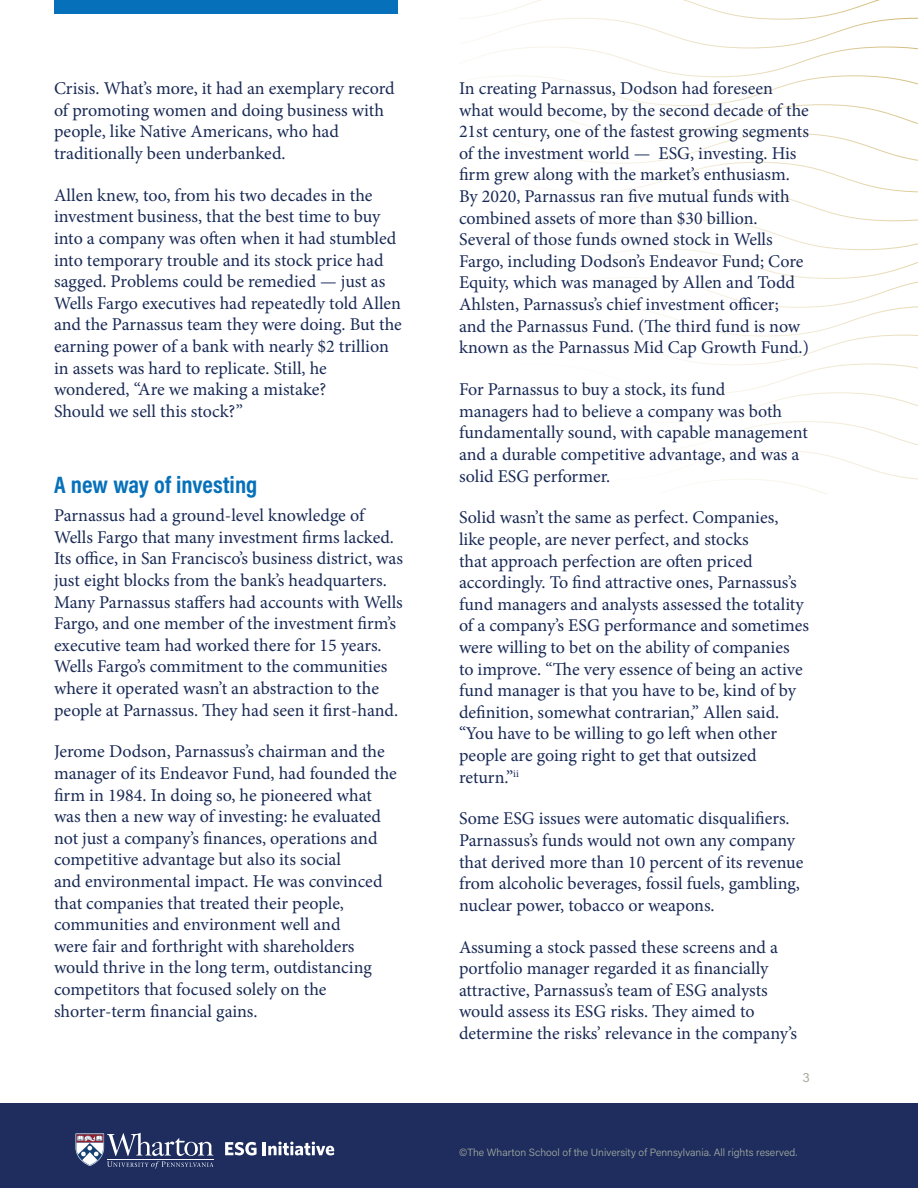
<style>
.page{position:relative;width:918px;height:1188px;background:#fff}
.page>*{position:absolute;margin:0;border:0;box-sizing:border-box;transform-origin:0 0}
.t1{font:24px "Acumin Variable Concept";color:#0671ba}
.t2{font:18px/21.6px "Minion Pro";letter-spacing:-.005em;color:#192a55}
.t3{font:13.5px "Acumin Pro";color:#a8aea1}
.t4{font:300 10.5px "Acumin Pro";color:#a8aea1}
</style>
<div class="page">
<svg style="left:459px;top:0;width:459px;height:494px"></svg>
<div style="left:0;top:1104px;width:918px;height:84px;background:#1e2d5e"></div>
<svg style="left:76px;top:1133px;width:137px;height:36px"></svg>
<svg style="left:225px;top:1142px;width:32px;height:13px"></svg>
<svg style="left:263px;top:1142px;width:71px;height:13px"></svg>
<div style="left:54px;top:0;width:343px;height:14px;background:#0671ba"></div>
<p class="t2" style="left:54px;top:78px;width:342px">Crisis. What’s more, it had an exemplary record of promoting women and doing business with people, like Native Americans, who had traditionally been underbanked.</p>
<p class="t2" style="left:54px;top:184px;width:349px">Allen knew, too, from his two decades in the investment business, that the best time to buy into a company was often when it had stumbled into temporary trouble and its stock price had sagged. Problems could be remedied — just as Wells Fargo executives had repeatedly told Allen and the Parnassus team they were doing. But the earning power of a bank with nearly $2 trillion in assets was hard to replicate. Still, he wondered, “Are we making a mistake?<br>Should we sell this stock?”</p>
<h1 class="t1" style="left:54px;top:468px;width:205px">A new way of investing</h1>
<p class="t2" style="left:54px;top:505px;width:350px">Parnassus had a ground-level knowledge of Wells Fargo that many investment firms lacked.<br>Its office, in San Francisco’s business district, was just eight blocks from the bank’s headquarters.<br>Many Parnassus staffers had accounts with Wells Fargo, and one member of the investment firm’s executive team had worked there for 15 years.<br>Wells Fargo’s commitment to the communities where it operated wasn’t an abstraction to the people at Parnassus. They had seen it first-hand.</p>
<p class="t2" style="left:54px;top:741px;width:344px">Jerome Dodson, Parnassus’s chairman and the manager of its Endeavor Fund, had founded the firm in 1984. In doing so, he pioneered what was then a new way of investing: he evaluated not just a company’s finances, operations and competitive advantage but also its social<br>and environmental impact. He was convinced that companies that treated their people, communities and environment well and<br>were fair and forthright with shareholders would thrive in the long term, outdistancing competitors that focused solely on the shorter-term financial gains.</p>
<p class="t2" style="left:459px;top:78px;width:351px">In creating Parnassus, Dodson had foreseen what would become, by the second decade of the 21st century, one of the fastest growing segments of the investment world — ESG, investing. His firm grew along with the market’s enthusiasm.<br>By 2020, Parnassus ran five mutual funds with combined assets of more than $30 billion.<br>Several of those funds owned stock in Wells Fargo, including Dodson’s Endeavor Fund; Core Equity, which was managed by Allen and Todd Ahlsten, Parnassus’s chief investment officer; and the Parnassus Fund. (The third fund is now known as the Parnassus Mid Cap Growth Fund.)</p>
<p class="t2" style="left:459px;top:379px;width:350px">For Parnassus to buy a stock, its fund<br>managers had to believe a company was both fundamentally sound, with capable management and a durable competitive advantage, and was a solid ESG performer.</p>
<p class="t2" style="left:459px;top:507px;width:351px">Solid wasn’t the same as perfect. Companies,<br>like people, are never perfect, and stocks<br>that approach perfection are often priced accordingly. To find attractive ones, Parnassus’s fund managers and analysts assessed the totality of a company’s ESG performance and sometimes were willing to bet on the ability of companies<br>to improve. “The very essence of being an active fund manager is that you have to be, kind of by definition, somewhat contrarian,” Allen said. “You have to be willing to go left when other people are going right to get that outsized return.”<sup>ii</sup></p>
<p class="t2" style="left:459px;top:808px;width:346px">Some ESG issues were automatic disqualifiers.<br>Parnassus’s funds would not own any company that derived more than 10 percent of its revenue from alcoholic beverages, fossil fuels, gambling, nuclear power, tobacco or weapons.</p>
<p class="t2" style="left:459px;top:936px;width:339px">Assuming a stock passed these screens and a portfolio manager regarded it as financially attractive, Parnassus’s team of ESG analysts would assess its ESG risks. They aimed to determine the risks’ relevance in the company’s</p>
<p class="t3" style="left:803px;top:1067px;width:9px">3</p>
<p class="t4" style="left:459px;top:1145px;width:340px">©The Wharton School of the University of Pennsylvania. All rights reserved.</p>
</div>
